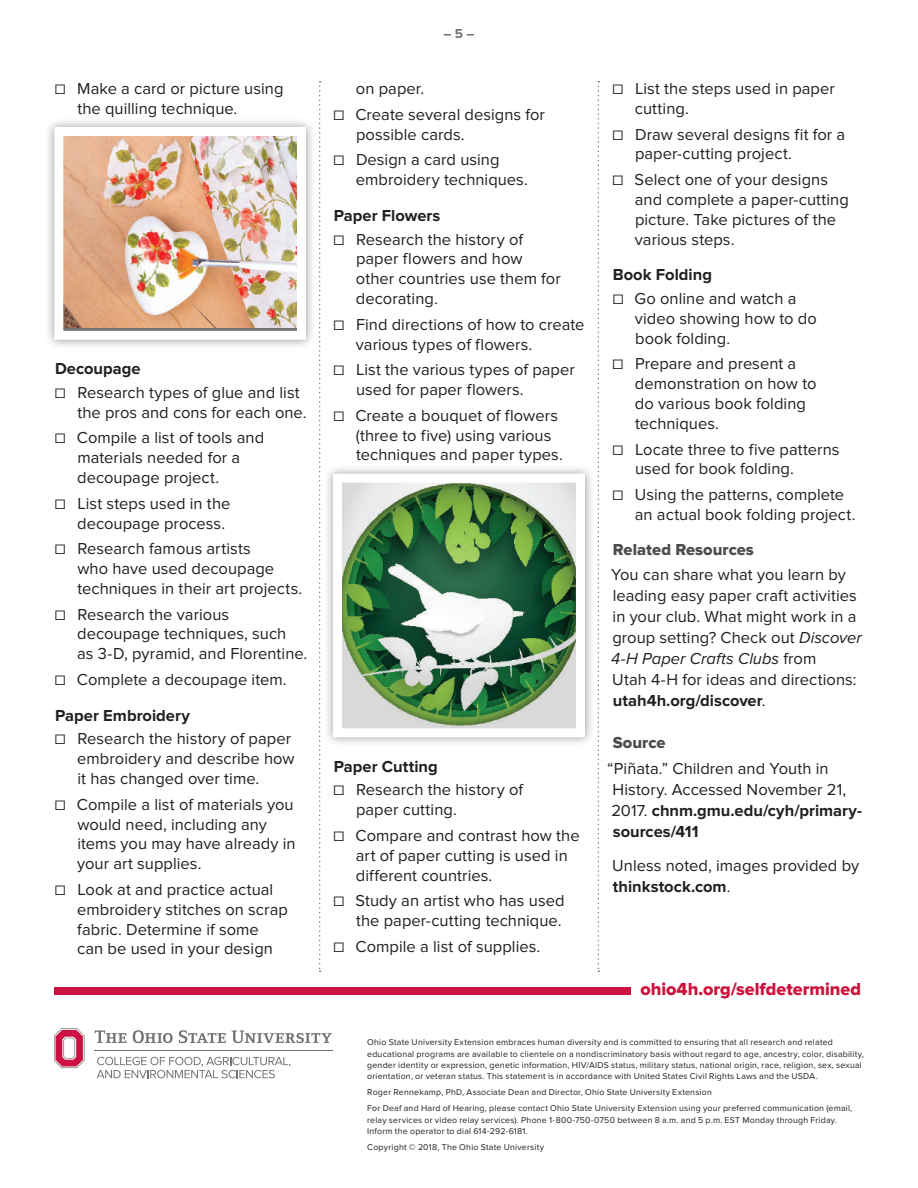
<style>
.page{position:relative;width:918px;height:1188px;background:#fff}
.page>*{position:absolute;margin:0;border:0;box-sizing:border-box;transform-origin:0 0}
.t1{font:18px "Proxima Nova Extrabld";color:#cd123d}
.t2{font:16.5px/19.8px "Proxima Nova";letter-spacing:.005em;color:#231f20}
.t3{font:700 16.5px "Proxima Nova";color:#231f20}
.t4{font:16.5px "Proxima Nova Extrabld";color:#4b4c4d}
.t5{font:700 13.5px "Proxima Nova";color:#717271}
.t6{font:8.7px/11.2px "Proxima Nova";letter-spacing:.025em;color:#231f20}
.s1{font-style:italic}
.s2{font-weight:700}
</style>
<div class="page">
<div style="left:54px;top:988px;width:577px;height:7px;background:#cd123d"></div>
<svg style="left:97px;top:1057px;width:193px;height:21px"></svg>
<svg style="left:54px;top:1028px;width:31px;height:40px"></svg>
<hr style="left:95px;top:1050px;width:238px;height:1px;background:#717271">
<svg style="left:95px;top:1030px;width:31px;height:13px"></svg>
<svg style="left:133px;top:1030px;width:40px;height:13px"></svg>
<svg style="left:179px;top:1030px;width:47px;height:13px"></svg>
<svg style="left:232px;top:1030px;width:100px;height:13px"></svg>
<div style="left:44px;top:117px;width:272px;height:232px;background:#231f20;opacity:.45"></div>
<img style="left:64px;top:137px;width:232px;height:191px">
<div style="left:54px;top:127px;width:252px;height:213px;border:9px solid #fff"></div>
<div style="left:323px;top:464px;width:272px;height:283px;background:#231f20;opacity:.45"></div>
<img style="left:343px;top:484px;width:232px;height:243px">
<div style="left:333px;top:474px;width:252px;height:263px;border:9px solid #fff"></div>
<svg style="left:319px;top:81px;width:2px;height:891px"></svg>
<svg style="left:598px;top:81px;width:1px;height:891px"></svg>
<p class="t2" style="left:77px;top:79px;width:208px;text-indent:-22px">☐ Make a card or picture using the quilling technique.</p>
<p class="t3" style="left:55px;top:359px;width:87px">Decoupage</p>
<p class="t2" style="left:77px;top:383px;width:231px;text-indent:-22px">☐ Research types of glue and list the pros and cons for each one.</p>
<p class="t2" style="left:77px;top:428px;width:188px;text-indent:-22px">☐ Compile a list of tools and materials needed for a decoupage project.</p>
<p class="t2" style="left:77px;top:494px;width:155px;text-indent:-22px">☐ List steps used in the decoupage process.</p>
<p class="t2" style="left:77px;top:539px;width:226px;text-indent:-22px">☐ Research famous artists<br>who have used decoupage techniques in their art projects.</p>
<p class="t2" style="left:77px;top:604px;width:232px;text-indent:-22px">☐ Research the various decoupage techniques, such<br>as 3-D, pyramid, and Florentine.</p>
<p class="t2" style="left:55px;top:670px;width:233px">☐ Complete a decoupage item.</p>
<p class="t3" style="left:55px;top:706px;width:136px">Paper Embroidery</p>
<p class="t2" style="left:77px;top:729px;width:219px;text-indent:-22px">☐ Research the history of paper embroidery and describe how it has changed over time.</p>
<p class="t2" style="left:77px;top:795px;width:220px;text-indent:-22px">☐ Compile a list of materials you would need, including any items you may have already in your art supplies.</p>
<p class="t2" style="left:77px;top:880px;width:212px;text-indent:-22px">☐ Look at and practice actual embroidery stitches on scrap fabric. Determine if some can be used in your design</p>
<p class="t5" style="left:443px;top:25px;width:33px">– 5 –</p>
<p class="t2" style="left:334px;top:76px;width:213px;line-height:25.8px;text-indent:22px">on paper.<br>☐ Create several designs for</p>
<p class="t2" style="left:334px;top:121px;width:167px;line-height:25.8px;text-indent:22px">possible cards.<br>☐ Design a card using</p>
<p class="t2" style="left:356px;top:170px;width:173px">embroidery techniques.</p>
<p class="t3" style="left:334px;top:206px;width:108px">Paper Flowers</p>
<p class="t2" style="left:356px;top:229px;width:206px;text-indent:-22px">☐ Research the history of paper flowers and how other countries use them for decorating.</p>
<p class="t2" style="left:356px;top:315px;width:230px;text-indent:-22px">☐ Find directions of how to create various types of flowers.</p>
<p class="t2" style="left:356px;top:360px;width:220px;text-indent:-22px">☐ List the various types of paper used for paper flowers.</p>
<p class="t2" style="left:356px;top:406px;width:208px;text-indent:-22px">☐ Create a bouquet of flowers (three to five) using various techniques and paper types.</p>
<p class="t3" style="left:334px;top:757px;width:106px">Paper Cutting</p>
<p class="t2" style="left:356px;top:780px;width:168px;text-indent:-22px">☐ Research the history of paper cutting.</p>
<p class="t2" style="left:356px;top:826px;width:225px;text-indent:-22px">☐ Compare and contrast how the art of paper cutting is used in different countries.</p>
<p class="t2" style="left:334px;top:891px;width:232px;text-align:right">☐ Study an artist who has used the paper-cutting technique.</p>
<p class="t2" style="left:334px;top:937px;width:208px">☐ Compile a list of supplies.</p>
<p class="t2" style="left:635px;top:79px;width:202px;text-indent:-22px">☐ List the steps used in paper cutting.</p>
<p class="t2" style="left:635px;top:124px;width:212px;text-indent:-22px">☐ Draw several designs fit for a paper-cutting project.</p>
<p class="t2" style="left:635px;top:170px;width:216px;text-indent:-22px">☐ Select one of your designs and complete a paper-cutting picture. Take pictures of the various steps.</p>
<p class="t3" style="left:613px;top:265px;width:101px">Book Folding</p>
<p class="t2" style="left:635px;top:289px;width:184px;text-indent:-22px">☐ Go online and watch a video showing how to do book folding.</p>
<p class="t2" style="left:635px;top:354px;width:183px;text-indent:-22px">☐ Prepare and present a demonstration on how to do various book folding techniques.</p>
<p class="t2" style="left:635px;top:439px;width:206px;text-indent:-22px">☐ Locate three to five patterns used for book folding.</p>
<p class="t2" style="left:635px;top:485px;width:222px;text-indent:-22px">☐ Using the patterns, complete an actual book folding project.</p>
<p class="t4" style="left:613px;top:540px;width:143px">Related Resources</p>
<p class="t2" style="left:611px;top:564px;width:252px;line-height:21px">You can share what you learn by leading easy paper craft activities in your club. What might work in a group setting? Check out <span class="s1">Discover<br>4-H Paper Crafts Clubs</span> from<br>Utah 4-H for ideas and directions: <span class="s2">utah4h.org/discover</span>.</p>
<p class="t4" style="left:613px;top:733px;width:54px">Source</p>
<p class="t2" style="left:607px;top:758px;width:256px;line-height:21px">“Piñata.” Children and Youth in<br>History. Accessed November 21,<br>2017. <span class="s2">chnm.gmu.edu/cyh/primary&shy;sources/411</span></p>
<p class="t2" style="left:612px;top:856px;width:248px;line-height:21px">Unless noted, images provided by <span class="s2">thinkstock.com</span>.</p>
<p class="t1" style="left:640px;top:978px;width:222px">ohio4h.org/selfdetermined</p>
<p class="t6" style="left:367px;top:1037px;width:498px">Ohio State University Extension embraces human diversity and is committed to ensuring that all research and related educational programs are available to clientele on a nondiscriminatory basis without regard to age, ancestry, color, disability, gender identity or expression, genetic information, HIV/AIDS status, military status, national origin, race, religion, sex, sexual orientation, or veteran status. This statement is in accordance with United States Civil Rights Laws and the USDA.</p>
<p class="t6" style="left:367px;top:1084px;width:487px;line-height:16px">Roger Rennekamp, PhD, Associate Dean and Director, Ohio State University Extension<br>For Deaf and Hard of Hearing, please contact Ohio State University Extension using your preferred communication (email,</p>
<p class="t6" style="left:367px;top:1114px;width:471px">relay services or video relay services). Phone 1-800-750-0750 between 8 a.m. and 5 p.m. EST Monday through Friday.<br>Inform the operator to dial 614-292-6181.</p>
<p class="t6" style="left:367px;top:1142px;width:178px">Copyright © 2018, The Ohio State University</p>
</div>
